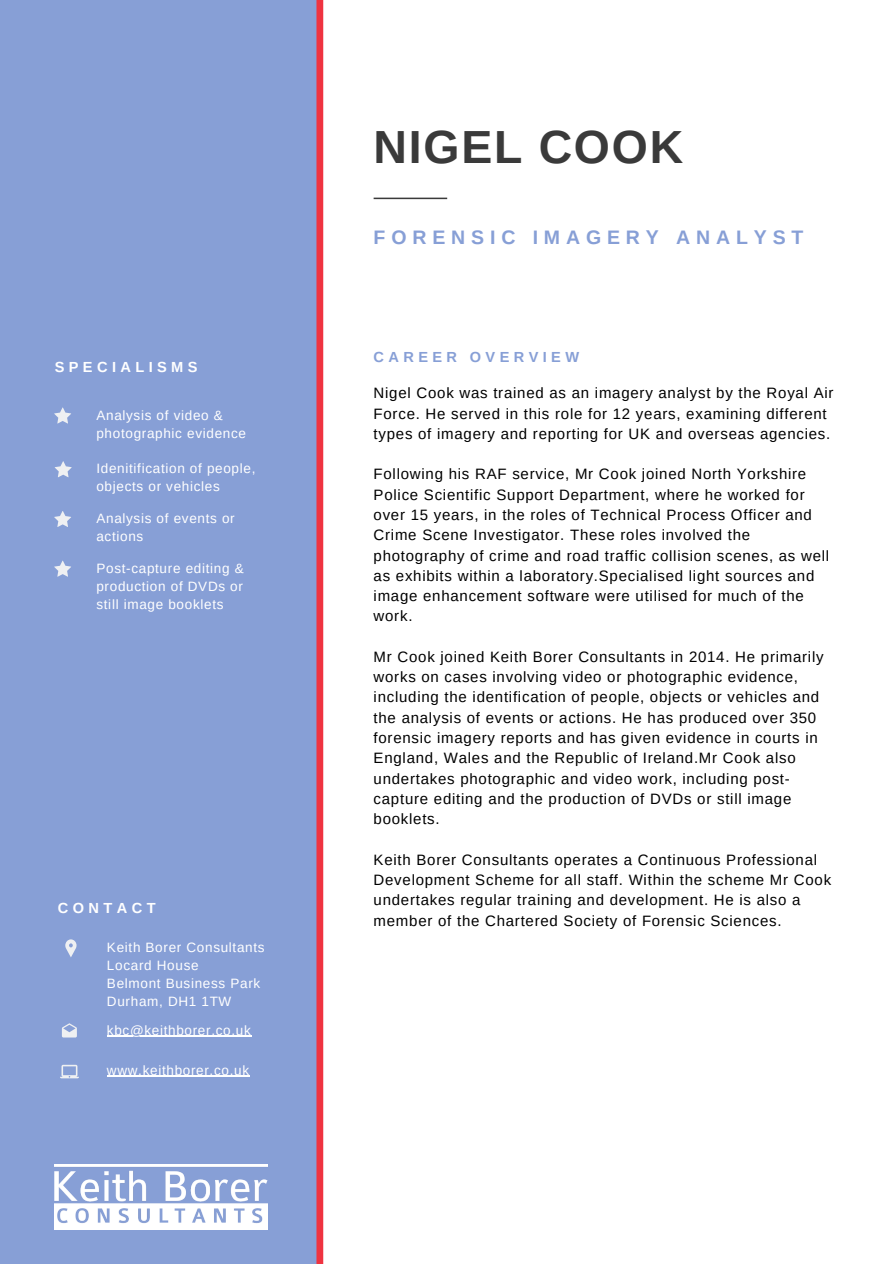
<style>
.page{position:relative;width:894px;height:1264px;background:#fff}
.page>*{position:absolute;margin:0;border:0;box-sizing:border-box;transform-origin:0 0}
.t1{font:700 46.35px "Arimo";letter-spacing:.04em;color:#3a3a3a}
.t2{font:700 19.5px "Arimo";letter-spacing:.3em;color:#879fd6}
.t3{font:15px/20.2px "Arimo";letter-spacing:.05em;color:#000}
.t4{font:700 14.55px "Arimo";letter-spacing:.3em;color:#fff}
.t5{font:700 14.55px "Arimo";letter-spacing:.3em;color:#879fd6}
.t6{font:13.5px/18px "Arimo";letter-spacing:.05em;color:#fff}
</style>
<div class="page">
<div style="left:0;top:0;width:320px;height:1263px;background:#879fd6"></div>
<svg style="left:373px;top:198px;width:74px;height:1px"></svg>
<svg style="left:65px;top:939px;width:11px;height:18px"></svg>
<svg style="left:60px;top:1064px;width:19px;height:14px"></svg>
<svg style="left:62px;top:1023px;width:15px;height:14px"></svg>
<img style="left:55px;top:1164px;width:213px;height:65px">
<div style="left:316px;top:0;width:7px;height:1263px;background:#ef3340"></div>
<svg style="left:54px;top:407px;width:17px;height:16px"></svg>
<hr style="left:107px;top:1075px;width:143px;height:1px;background:#fff">
<hr style="left:107px;top:1035px;width:144px;height:1px;background:#fff">
<svg style="left:55px;top:461px;width:17px;height:16px"></svg>
<svg style="left:54px;top:511px;width:17px;height:16px"></svg>
<svg style="left:54px;top:560px;width:17px;height:16px"></svg>
<p class="t4" style="left:55px;top:358px;width:144px">SPECIALISMS</p>
<p class="t6" style="left:96px;top:406px;width:151px">Analysis of video &amp; photographic evidence</p>
<p class="t6" style="left:96px;top:459px;width:160px">Idenitification of people, objects or vehicles</p>
<p class="t6" style="left:96px;top:509px;width:140px">Analysis of events or actions</p>
<p class="t6" style="left:96px;top:559px;width:149px;text-align:justify">Post-capture editing &amp; production of DVDs or still image booklets</p>
<p class="t4" style="left:58px;top:899px;width:99px">CONTACT</p>
<p class="t6" style="left:107px;top:937px;width:159px">Keith Borer Consultants</p>
<p class="t6" style="left:107px;top:955px;width:93px">Locard House</p>
<p class="t6" style="left:107px;top:973px;width:155px">Belmont Business Park</p>
<p class="t6" style="left:107px;top:991px;width:126px">Durham, DH1 1TW</p>
<p class="t6" style="left:107px;top:1020px;width:145px">kbc@keithborer.co.uk</p>
<p class="t6" style="left:107px;top:1060px;width:143px">www.keithborer.co.uk</p>
<p class="t1" style="left:373px;top:121px;width:311px">NIGEL COOK</p>
<p class="t2" style="left:373px;top:227px;width:431px">FORENSIC IMAGERY ANALYST</p>
<p class="t5" style="left:373px;top:349px;width:207px">CAREER OVERVIEW</p>
<p class="t3" style="left:373px;top:383px;width:461px">Nigel Cook was trained as an imagery analyst by the Royal Air<br>Force. He served in this role for 12 years, examining different types of imagery and reporting for UK and overseas agencies.</p>
<p class="t3" style="left:373px;top:464px;width:457px">Following his RAF service, Mr Cook joined North Yorkshire Police Scientific Support Department, where he worked for over 15 years, in the roles of Technical Process Officer and Crime Scene Investigator. These roles involved the photography of crime and road traffic collision scenes, as well as exhibits within a laboratory.Specialised light sources and image enhancement software were utilised for much of the work.</p>
<p class="t3" style="left:373px;top:646px;width:451px">Mr Cook joined Keith Borer Consultants in 2014. He primarily works on cases involving video or photographic evidence, including the identification of people, objects or vehicles and the analysis of events or actions. He has produced over 350 forensic imagery reports and has given evidence in courts in England, Wales and the Republic of Ireland.Mr Cook also undertakes photographic and video work, including post&shy;capture editing and the production of DVDs or still image booklets.</p>
<p class="t3" style="left:373px;top:849px;width:459px">Keith Borer Consultants operates a Continuous Professional Development Scheme for all staff. Within the scheme Mr Cook undertakes regular training and development. He is also a member of the Chartered Society of Forensic Sciences.</p>
</div>
